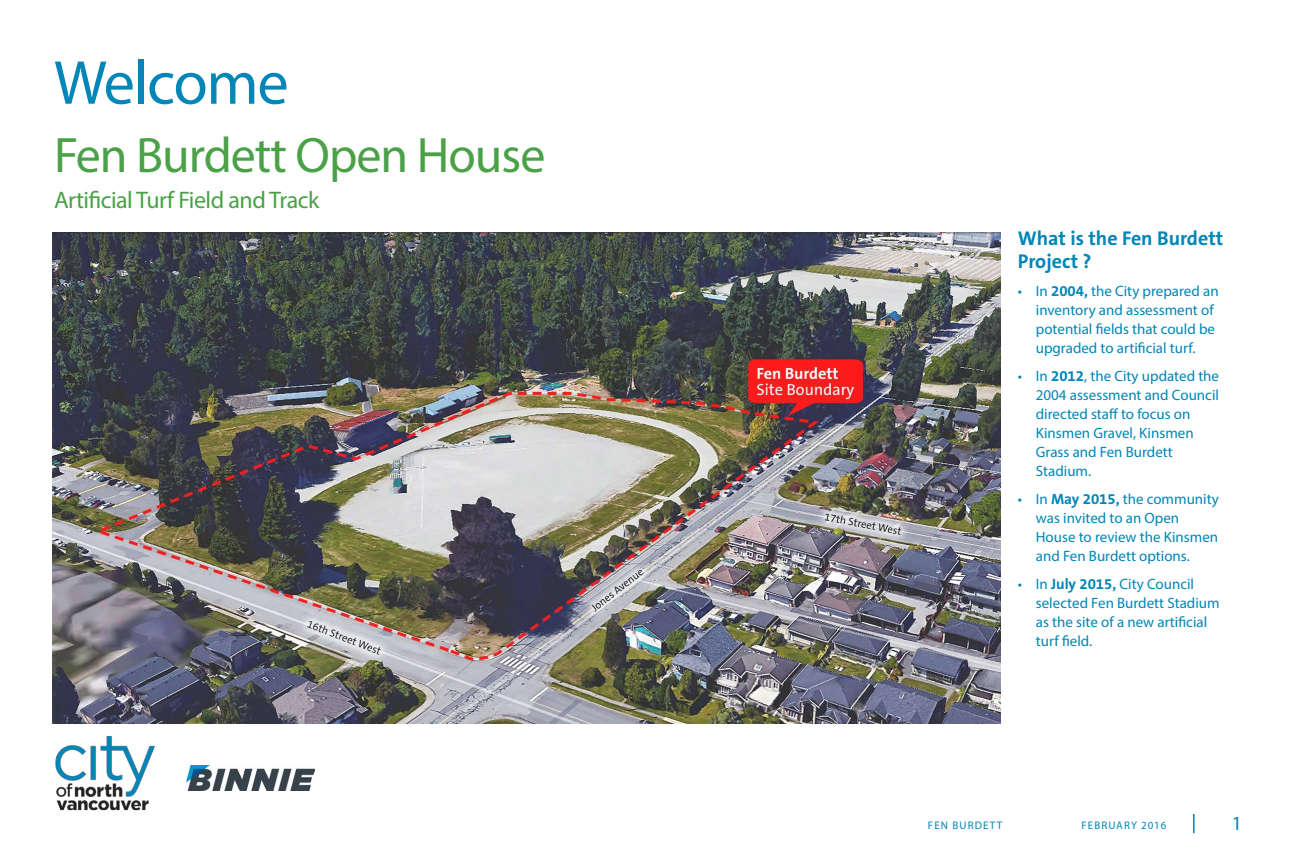
<style>
.page{position:relative;width:1296px;height:864px;background:#fff}
.page>*{position:absolute;margin:0;border:0;box-sizing:border-box;transform-origin:0 0}
.t1{font:62.5px "Myriad Pro";letter-spacing:-.02em;color:#0086b7}
.t2{font:50px "Myriad Pro";letter-spacing:-.02em;color:#4aa147}
.t3{font:24px "Myriad Pro";letter-spacing:-.02em;color:#4aa147}
.t4{font:700 20px/22.5px "The Sans B W7";color:#0086b7}
.t5{font:20px "Myriad Pro";color:#0086b7}
.t6{font:15px/19px "Myriad Pro";color:#0086b7}
.t7{font:11px "Myriad Pro";letter-spacing:.1em;color:#0086b7}
.s1{font-family:"The Sans B W7";font-weight:700}
</style>
<div class="page">
<svg style="left:1193px;top:814px;width:2px;height:19px"></svg>
<img style="left:55px;top:736px;width:100px;height:75px">
<img style="left:186px;top:765px;width:128px;height:25px">
<img style="left:53px;top:232px;width:948px;height:492px">
<h1 class="t1" style="left:54px;top:44px;width:236px">Welcome</h1>
<h2 class="t2" style="left:54px;top:124px;width:493px">Fen Burdett Open House</h2>
<h3 class="t3" style="left:54px;top:185px;width:267px">Artificial Turf Field and Track</h3>
<h3 class="t4" style="left:1018px;top:227px;width:207px">What is the Fen Burdett<br>Project ?</h3>
<p class="t6" style="left:1036px;top:281px;width:184px;text-indent:-18px">• In <span class="s1">2004,</span> the City prepared an inventory and assessment of potential fields that could be upgraded to artificial turf.</p>
<p class="t6" style="left:1036px;top:366px;width:185px;text-indent:-18px">• In <span class="s1">2012</span>, the City updated the<br>2004 assessment and Council directed staff to focus on<br>Kinsmen Gravel, Kinsmen<br>Grass and Fen Burdett<br>Stadium.</p>
<p class="t6" style="left:1036px;top:489px;width:185px;text-indent:-18px">• In <span class="s1">May 2015,</span> the community was invited to an Open<br>House to review the Kinsmen and Fen Burdett options.</p>
<p class="t6" style="left:1036px;top:574px;width:185px;text-indent:-18px">• In <span class="s1">July 2015,</span> City Council selected Fen Burdett Stadium as the site of a new artificial turf field.</p>
<p class="t7" style="left:928px;top:819px;width:76px">FEN BURDETT</p>
<p class="t7" style="left:1081px;top:819px;width:86px">FEBRUARY 2016</p>
<h3 class="t5" style="left:1232px;top:811px;width:12px">1</h3>
</div>
